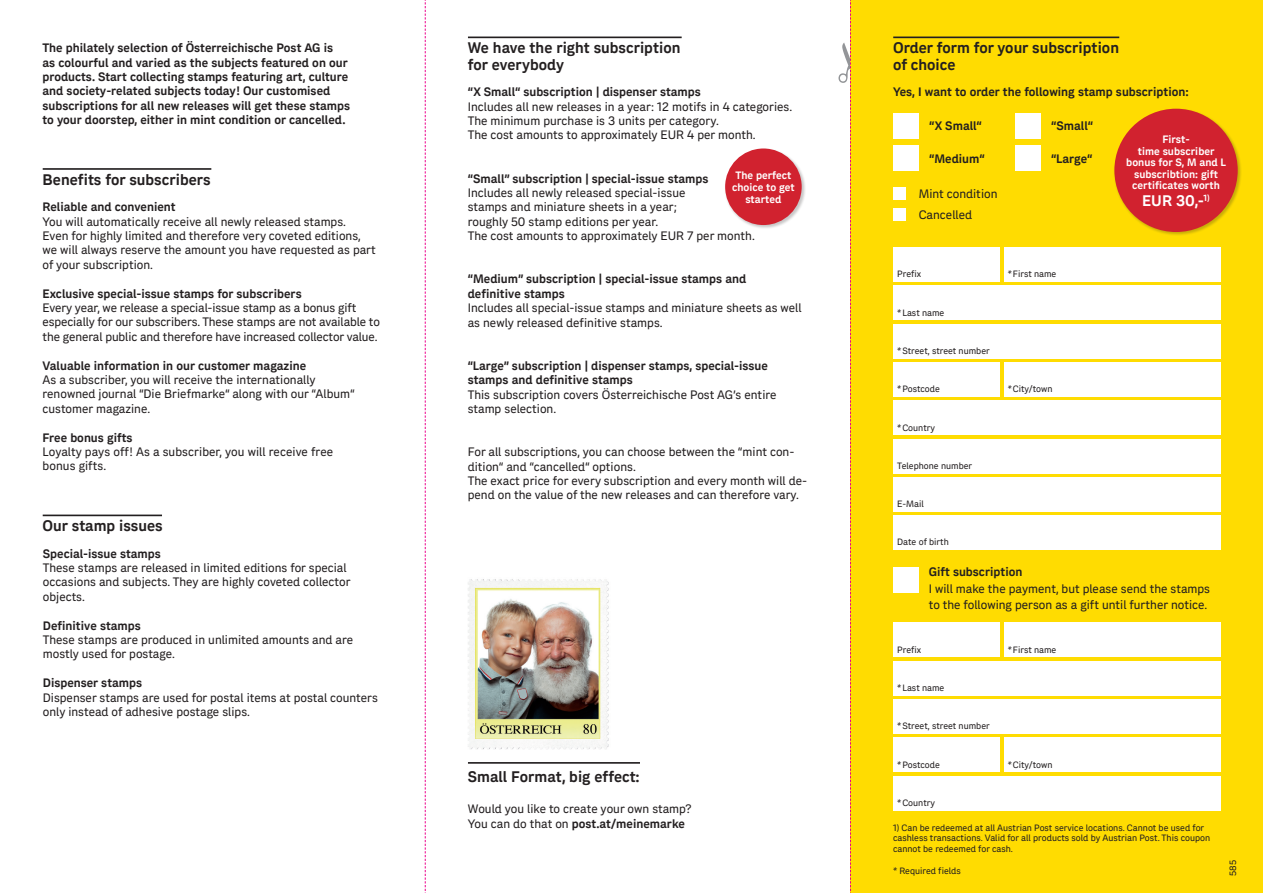
<style>
.page{position:relative;width:1263px;height:893px;background:#fff}
.page>*{position:absolute;margin:0;border:0;box-sizing:border-box;transform-origin:0 0}
.HL_Linie{font:700 15px "Post Sans";color:#231f20}
.t1{font:700 15px "Post Sans";color:#fff}
.FLIESSTEXT{font:12px/14.4px "Post Sans";color:#231f20}
.HL_Fliesstext{font:700 12px/14.4px "Post Sans";color:#231f20}
.t2{font:700 10.5px/11.6px "Post Sans";color:#fff;text-align:center}
.klein{font:9px/10.8px "Post Sans";color:#231f20}
.s1{font-weight:400}
</style>
<div class="page">
<div style="left:850px;top:0;width:413px;height:893px;background:#ffdc01"></div>
<div style="left:893px;top:566px;width:26px;height:26px;background:#fff"></div>
<div style="left:893px;top:661px;width:327px;height:34px;background:#fff"></div>
<div style="left:893px;top:699px;width:327px;height:34px;background:#fff"></div>
<div style="left:893px;top:776px;width:327px;height:34px;background:#fff"></div>
<div style="left:893px;top:738px;width:106px;height:34px;background:#fff"></div>
<div style="left:1003px;top:738px;width:217px;height:34px;background:#fff"></div>
<div style="left:893px;top:623px;width:106px;height:34px;background:#fff"></div>
<div style="left:1003px;top:623px;width:217px;height:34px;background:#fff"></div>
<div style="left:893px;top:286px;width:327px;height:34px;background:#fff"></div>
<div style="left:893px;top:324px;width:327px;height:34px;background:#fff"></div>
<div style="left:893px;top:362px;width:106px;height:34px;background:#fff"></div>
<div style="left:1003px;top:362px;width:217px;height:34px;background:#fff"></div>
<div style="left:893px;top:248px;width:106px;height:34px;background:#fff"></div>
<div style="left:1003px;top:248px;width:217px;height:34px;background:#fff"></div>
<div style="left:893px;top:401px;width:327px;height:34px;background:#fff"></div>
<div style="left:893px;top:439px;width:327px;height:34px;background:#fff"></div>
<div style="left:893px;top:477px;width:327px;height:34px;background:#fff"></div>
<div style="left:893px;top:516px;width:327px;height:34px;background:#fff"></div>
<div style="left:893px;top:187px;width:13px;height:13px;background:#fff"></div>
<div style="left:893px;top:208px;width:13px;height:13px;background:#fff"></div>
<div style="left:893px;top:145px;width:26px;height:26px;background:#fff"></div>
<div style="left:1015px;top:145px;width:26px;height:26px;background:#fff"></div>
<div style="left:1114px;top:108px;width:128px;height:128px;background:#231f20;opacity:.25"></div>
<div style="left:1114px;top:109px;width:124px;height:123px;background:#d1222f;border-radius:50%"></div>
<hr style="left:43px;top:168px;width:168px;height:2px;background:#231f20">
<hr style="left:43px;top:515px;width:119px;height:1px;background:#231f20">
<hr style="left:468px;top:37px;width:214px;height:1px;background:#231f20">
<hr style="left:893px;top:37px;width:226px;height:1px;background:#231f20">
<div style="left:893px;top:113px;width:26px;height:26px;background:#fff"></div>
<div style="left:1015px;top:113px;width:26px;height:26px;background:#fff"></div>
<hr style="left:468px;top:762px;width:172px;height:2px;background:#231f20">
<div style="left:724px;top:148px;width:82px;height:81px;background:#231f20;opacity:.25"></div>
<div style="left:725px;top:148px;width:77px;height:77px;background:#d1222f;border-radius:50%"></div>
<img style="left:468px;top:579px;width:141px;height:170px">
<svg style="left:425px;top:0;width:1px;height:893px"></svg>
<svg style="left:838px;top:0;width:13px;height:893px"></svg>
<p class="HL_Fliesstext" style="left:43px;top:41px;width:309px">The philately selection of Österreichische Post AG is<br>as colourful and varied as the subjects featured on our products. Start collecting stamps featuring art, culture and society-related subjects today! Our customised subscriptions for all new releases will get these stamps to your doorstep, either in mint condition or cancelled.</p>
<p class="HL_Linie" style="left:43px;top:170px;width:170px">Benefits for subscribers</p>
<p class="HL_Fliesstext" style="left:43px;top:200px;width:135px">Reliable and convenient</p>
<p class="FLIESSTEXT" style="left:43px;top:214px;width:305px">You will automatically receive all newly released stamps.</p>
<p class="FLIESSTEXT" style="left:43px;top:229px;width:320px">Even for highly limited and therefore very coveted editions,</p>
<p class="FLIESSTEXT" style="left:43px;top:243px;width:335px">we will always reserve the amount you have requested as part of your subscription.</p>
<p class="HL_Fliesstext" style="left:43px;top:286px;width:261px">Exclusive special-issue stamps for subscribers</p>
<p class="FLIESSTEXT" style="left:43px;top:301px;width:339px">Every year, we release a special-issue stamp as a bonus gift especially for our subscribers. These stamps are not available to the general public and therefore have increased collector value.</p>
<p class="HL_Fliesstext" style="left:43px;top:358px;width:265px">Valuable information in our customer magazine</p>
<p class="FLIESSTEXT" style="left:43px;top:373px;width:275px">As a subscriber, you will receive the internationally</p>
<p class="FLIESSTEXT" style="left:43px;top:387px;width:314px">renowned journal “Die Briefmarke“ along with our “Album“ customer magazine.</p>
<p class="HL_Fliesstext" style="left:43px;top:430px;width:92px">Free bonus gifts</p>
<p class="FLIESSTEXT" style="left:43px;top:445px;width:292px">Loyalty pays off! As a subscriber, you will receive free bonus gifts.</p>
<p class="HL_Linie" style="left:43px;top:517px;width:122px">Our stamp issues</p>
<p class="HL_Fliesstext" style="left:43px;top:546px;width:120px">Special-issue stamps</p>
<p class="FLIESSTEXT" style="left:43px;top:560px;width:309px">These stamps are released in limited editions for special occasions and subjects. They are highly coveted collector objects.</p>
<p class="HL_Fliesstext" style="left:43px;top:618px;width:99px">Definitive stamps</p>
<p class="FLIESSTEXT" style="left:43px;top:632px;width:312px">These stamps are produced in unlimited amounts and are mostly used for postage.</p>
<p class="HL_Fliesstext" style="left:43px;top:676px;width:101px">Dispenser stamps</p>
<p class="FLIESSTEXT" style="left:43px;top:690px;width:337px">Dispenser stamps are used for postal items at postal counters only instead of adhesive postage slips.</p>
<p class="HL_Linie" style="left:468px;top:39px;width:214px">We have the right subscription</p>
<p class="HL_Linie" style="left:468px;top:55px;width:98px">for everybody</p>
<p class="HL_Fliesstext" style="left:468px;top:85px;width:235px">“X Small“ subscription | dispenser stamps</p>
<p class="FLIESSTEXT" style="left:468px;top:99px;width:326px">Includes all new releases in a year: 12 motifs in 4 categories.<br>The minimum purchase is 3 units per category.<br>The cost amounts to approximately EUR 4 per month.</p>
<p class="HL_Fliesstext" style="left:468px;top:171px;width:242px">“Small” subscription | special-issue stamps</p>
<p class="FLIESSTEXT" style="left:468px;top:185px;width:219px">Includes all newly released special-issue</p>
<p class="FLIESSTEXT" style="left:468px;top:200px;width:211px">stamps and miniature sheets in a year;</p>
<p class="FLIESSTEXT" style="left:468px;top:214px;width:192px">roughly 50 stamp editions per year.</p>
<p class="FLIESSTEXT" style="left:468px;top:229px;width:289px">The cost amounts to approximately EUR 7 per month.</p>
<p class="HL_Fliesstext" style="left:468px;top:272px;width:280px">“Medium” subscription | special-issue stamps and</p>
<p class="HL_Fliesstext" style="left:468px;top:286px;width:98px">definitive stamps</p>
<p class="FLIESSTEXT" style="left:468px;top:301px;width:335px">Includes all special-issue stamps and miniature sheets as well as newly released definitive stamps.</p>
<p class="HL_Fliesstext" style="left:468px;top:358px;width:302px">“Large” subscription | dispenser stamps, special-issue stamps and definitive stamps</p>
<p class="FLIESSTEXT" style="left:468px;top:387px;width:310px">This subscription covers Österreichische Post AG’s entire stamp selection.</p>
<p class="FLIESSTEXT" style="left:468px;top:445px;width:327px">For all subscriptions, you can choose between the “mint con&shy;dition“ and “cancelled“ options.</p>
<p class="FLIESSTEXT" style="left:468px;top:473px;width:341px">The exact price for every subscription and every month will de&shy;pend on the value of the new releases and can therefore vary.</p>
<p class="t2" style="left:732px;top:170px;width:64px">The perfect choice to get started</p>
<p class="HL_Linie" style="left:468px;top:767px;width:173px">Small Format, big effect:</p>
<p class="FLIESSTEXT" style="left:468px;top:802px;width:225px">Would you like to create your own stamp?</p>
<p class="HL_Fliesstext" style="left:468px;top:816px;width:218px"><span class="s1">You can do that on</span> post.at/meinemarke</p>
<p class="HL_Linie" style="left:893px;top:39px;width:228px">Order form for your subscription</p>
<p class="HL_Linie" style="left:893px;top:55px;width:64px">of choice</p>
<p class="HL_Fliesstext" style="left:893px;top:85px;width:297px">Yes, I want to order the following stamp subscription:</p>
<p class="HL_Fliesstext" style="left:929px;top:119px;width:54px">“X Small“</p>
<p class="HL_Fliesstext" style="left:929px;top:151px;width:57px">“Medium“</p>
<p class="FLIESSTEXT" style="left:919px;top:186px;width:80px">Mint condition</p>
<p class="FLIESSTEXT" style="left:919px;top:208px;width:55px">Cancelled</p>
<p class="HL_Fliesstext" style="left:1051px;top:119px;width:43px">“Small“</p>
<p class="HL_Fliesstext" style="left:1051px;top:151px;width:43px">“Large“</p>
<p class="klein" style="left:897px;top:269px;width:25px">Prefix</p>
<p class="klein" style="left:1008px;top:269px;width:50px">* First name</p>
<p class="klein" style="left:897px;top:307px;width:49px">* Last name</p>
<p class="klein" style="left:897px;top:345px;width:94px">* Street, street number</p>
<p class="klein" style="left:897px;top:384px;width:44px">* Postcode</p>
<p class="klein" style="left:1008px;top:384px;width:46px">* City/town</p>
<p class="klein" style="left:897px;top:422px;width:39px">* Country</p>
<p class="klein" style="left:897px;top:460px;width:76px">Telephone number</p>
<p class="klein" style="left:897px;top:498px;width:28px">E-Mail</p>
<p class="klein" style="left:897px;top:537px;width:53px">Date of birth</p>
<p class="t2" style="left:1162px;top:134px;width:29px">First-</p>
<p class="t2" style="left:1138px;top:145px;width:78px">time subscriber</p>
<p class="t2" style="left:1126px;top:157px;width:101px">bonus for S, M and L subscribtion: gift certificates worth</p>
<p class="t1" style="left:1142px;top:191px;width:69px">EUR 30,-<sup>1)</sup></p>
<p class="HL_Fliesstext" style="left:929px;top:565px;width:95px">Gift subscription</p>
<p class="FLIESSTEXT" style="left:929px;top:580px;width:283px;line-height:16.5px">I will make the payment, but please send the stamps to the following person as a gift until further notice.</p>
<p class="klein" style="left:897px;top:644px;width:25px">Prefix</p>
<p class="klein" style="left:1008px;top:644px;width:50px">* First name</p>
<p class="klein" style="left:897px;top:682px;width:49px">* Last name</p>
<p class="klein" style="left:897px;top:721px;width:94px">* Street, street number</p>
<p class="klein" style="left:897px;top:759px;width:44px">* Postcode</p>
<p class="klein" style="left:1008px;top:759px;width:46px">* City/town</p>
<p class="klein" style="left:897px;top:797px;width:39px">* Country</p>
<p class="klein" style="left:893px;top:822px;width:319px">1) Can be redeemed at all Austrian Post service locations. Cannot be used for cashless transactions. Valid for all products sold by Austrian Post. This coupon cannot be redeemed for cash.</p>
<p class="klein" style="left:893px;top:865px;width:69px">* Required fields</p>
<p class="klein" style="left:1227px;top:876px;width:17px;rotate:-90deg">585</p>
</div>
